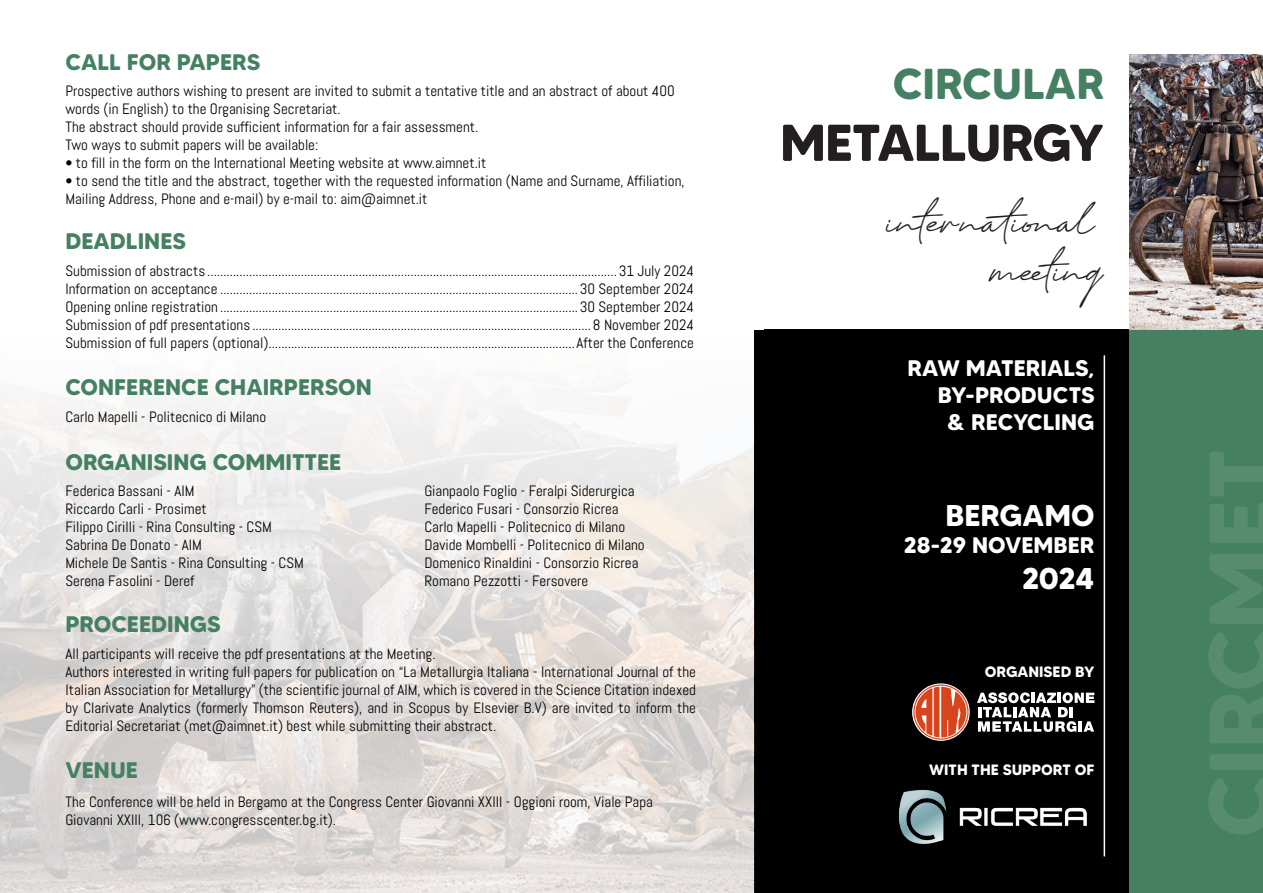
<style>
.page{position:relative;width:1263px;height:893px;background:#fff}
.page>*{position:absolute;margin:0;border:0;box-sizing:border-box;transform-origin:0 0}
.t1{font:700 51.75px "MADE Tommy Soft";letter-spacing:-.02em;color:#231f20}
.t2{font:45.3px "Saturday August";color:#231f20}
.t3{font:700 43.2px "MADE Tommy Soft";color:#458062}
.t4{font:700 30px "MADE Tommy Soft";color:#fff}
.t5{font:700 22.5px "MADE Tommy Soft";color:#458062}
.t6{font:700 22.5px "MADE Tommy Soft";color:#fff}
.t7{font:15px/18px "Abel";color:#000}
.t8{font:700 15px "MADE Tommy Soft";color:#fff}
</style>
<div class="page">
<div style="left:1129px;top:330px;width:134px;height:563px;background:#458062"></div>
<div style="left:754px;top:330px;width:375px;height:563px;background:#000"></div>
<hr style="left:1103px;top:355px;width:2px;height:501px;background:#fff">
<svg style="left:977px;top:692px;width:117px;height:40px"></svg>
<svg style="left:913px;top:684px;width:56px;height:56px"></svg>
<div style="left:912px;top:683px;width:58px;height:58px;border:1px solid #fff;border-radius:50%"></div>
<svg style="left:915px;top:687px;width:51px;height:50px;background:#cd6448"></svg>
<div style="left:913px;top:684px;width:55px;height:56px;border:1px solid #d8441c;border-radius:50%"></div>
<img style="left:1129px;top:54px;width:134px;height:276px">
<img style="left:900px;top:789px;width:187px;height:55px">
<img style="left:0;top:398px;width:754px;height:495px">
<p class="t5" style="left:65px;top:48px;width:196px">CALL FOR PAPERS</p>
<p class="t7" style="left:65px;top:82px;width:611px">Prospective authors wishing to present are invited to submit a tentative title and an abstract of about 400 words (in English) to the Organising Secretariat.</p>
<p class="t7" style="left:65px;top:118px;width:414px">The abstract should provide sufficient information for a fair assessment.</p>
<p class="t7" style="left:65px;top:136px;width:254px">Two ways to submit papers will be available:</p>
<p class="t7" style="left:65px;top:154px;width:422px">• to fill in the form on the International Meeting website at www.aimnet.it</p>
<p class="t7" style="left:65px;top:172px;width:621px">• to send the title and the abstract, together with the requested information (Name and Surname, Affiliation,<br>Mailing Address, Phone and e-mail) by e-mail to: aim@aimnet.it</p>
<p class="t5" style="left:65px;top:227px;width:122px">DEADLINES</p>
<p class="t7" style="left:65px;top:262px;width:630px">Submission of abstracts ...............................................................................................................................31 July 2024</p>
<p class="t7" style="left:65px;top:280px;width:630px">Information on acceptance ...............................................................................................................30 September 2024</p>
<p class="t7" style="left:65px;top:298px;width:630px">Opening online registration ...............................................................................................................30 September 2024</p>
<p class="t7" style="left:65px;top:316px;width:630px">Submission of pdf presentations .........................................................................................................8 November 2024</p>
<p class="t7" style="left:65px;top:334px;width:630px">Submission of full papers (optional)...............................................................................................After the Conference</p>
<p class="t5" style="left:65px;top:373px;width:308px">CONFERENCE CHAIRPERSON</p>
<p class="t7" style="left:65px;top:408px;width:202px">Carlo Mapelli - Politecnico di Milano</p>
<p class="t5" style="left:65px;top:448px;width:277px">ORGANISING COMMITTEE</p>
<p class="t7" style="left:65px;top:481px;width:131px">Federica Bassani - AIM</p>
<p class="t7" style="left:65px;top:499px;width:143px">Riccardo Carli - Prosimet</p>
<p class="t7" style="left:65px;top:517px;width:208px">Filippo Cirilli - Rina Consulting - CSM</p>
<p class="t7" style="left:65px;top:535px;width:138px">Sabrina De Donato - AIM</p>
<p class="t7" style="left:65px;top:553px;width:240px">Michele De Santis - Rina Consulting - CSM</p>
<p class="t7" style="left:65px;top:571px;width:130px">Serena Fasolini - Deref</p>
<p class="t5" style="left:65px;top:610px;width:157px">PROCEEDINGS</p>
<p class="t7" style="left:424px;top:481px;width:212px">Gianpaolo Foglio - Feralpi Siderurgica</p>
<p class="t7" style="left:424px;top:499px;width:196px">Federico Fusari - Consorzio Ricrea</p>
<p class="t7" style="left:424px;top:517px;width:202px">Carlo Mapelli - Politecnico di Milano</p>
<p class="t7" style="left:424px;top:535px;width:222px">Davide Mombelli - Politecnico di Milano</p>
<p class="t7" style="left:424px;top:553px;width:216px">Domenico Rinaldini - Consorzio Ricrea</p>
<p class="t7" style="left:424px;top:571px;width:166px">Romano Pezzotti - Fersovere</p>
<p class="t7" style="left:65px;top:644px;width:372px">All participants will receive the pdf presentations at the Meeting.</p>
<p class="t7" style="left:65px;top:662px;width:632px;text-align:justify">Authors interested in writing full papers for publication on “La Metallurgia Italiana - International Journal of the Italian Association for Metallurgy” (the scientific journal of AIM, which is covered in the Science Citation indexed by Clarivate Analytics (formerly Thomson Reuters), and in Scopus by Elsevier B.V) are invited to inform the Editorial Secretariat (met@aimnet.it) best while submitting their abstract.</p>
<p class="t5" style="left:65px;top:756px;width:74px">VENUE</p>
<p class="t7" style="left:65px;top:792px;width:589px">The Conference will be held in Bergamo at the Congress Center Giovanni XXIII - Oggioni room, Viale Papa<br>Giovanni XXIII, 106 (www.congresscenter.bg.it).</p>
<p class="t3" style="left:893px;top:57px;width:213px">CIRCULAR</p>
<p class="t1" style="left:780px;top:111px;width:326px">METALLURGY</p>
<p class="t2" style="left:887px;top:195px;width:213px">international</p>
<p class="t2" style="left:992px;top:244px;width:113px">meeting</p>
<p class="t6" style="left:908px;top:354px;width:188px">RAW MATERIALS,</p>
<p class="t6" style="left:938px;top:381px;width:158px">BY-PRODUCTS</p>
<p class="t6" style="left:947px;top:408px;width:148px">&amp; RECYCLING</p>
<p class="t4" style="left:945px;top:497px;width:151px">BERGAMO</p>
<p class="t6" style="left:904px;top:531px;width:192px">28-29 NOVEMBER</p>
<p class="t4" style="left:1022px;top:560px;width:74px">2024</p>
<p class="t8" style="left:985px;top:662px;width:111px">ORGANISED BY</p>
<p class="t8" style="left:929px;top:760px;width:167px">WITH THE SUPPORT OF</p>
</div>
